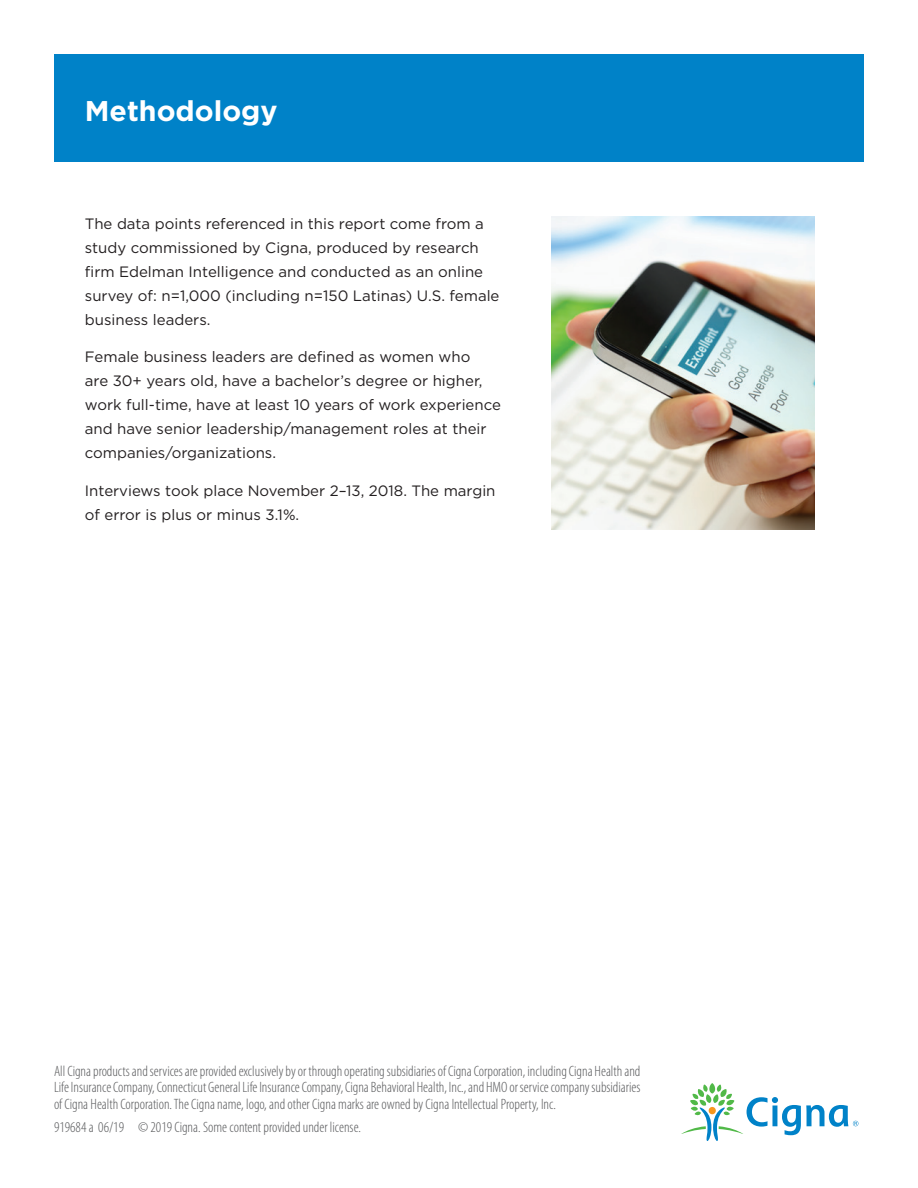
<style>
.page{position:relative;width:918px;height:1188px;background:#fff}
.page>*{position:absolute;margin:0;border:0;box-sizing:border-box;transform-origin:0 0}
.t1{font:700 28.5px "Gotham";color:#fff}
.t2{font:15px/24px "Gotham";color:#231f20}
.t3{font:300 condensed 15px/16.5px "Myriad Pro";color:#57585a;text-align:justify}
</style>
<div class="page">
<img style="left:552px;top:217px;width:263px;height:312px">
<svg style="left:681px;top:1083px;width:177px;height:58px"></svg>
<div style="left:54px;top:54px;width:810px;height:108px;background:#0082c8"></div>
<h1 class="t1" style="left:85px;top:92px;width:194px">Methodology</h1>
<p class="t2" style="left:85px;top:211px;width:416px">The data points referenced in this report come from a study commissioned by Cigna, produced by research firm Edelman Intelligence and conducted as an online survey of: n=1,000 (including n=150 Latinas) U.S. female business leaders.</p>
<p class="t2" style="left:85px;top:345px;width:418px">Female business leaders are defined as women who<br>are 30+ years old, have a bachelor’s degree or higher, work full-time, have at least 10 years of work experience and have senior leadership/management roles at their companies/organizations.</p>
<p class="t2" style="left:85px;top:478px;width:412px">Interviews took place November 2–13, 2018. The margin of error is plus or minus 3.1%.</p>
<p class="t3" style="left:54px;top:1063px;width:588px">All Cigna products and services are provided exclusively by or through operating subsidiaries of Cigna Corporation, including Cigna Health and Life Insurance Company, Connecticut General Life Insurance Company, Cigna Behavioral Health, Inc., and HMO or service company subsidiaries of Cigna Health Corporation. The Cigna name, logo, and other Cigna marks are owned by Cigna Intellectual Property, Inc.</p>
<p class="t3" style="left:54px;top:1119px;width:308px">919684 a 06/19 © 2019 Cigna. Some content provided under license.</p>
</div>
